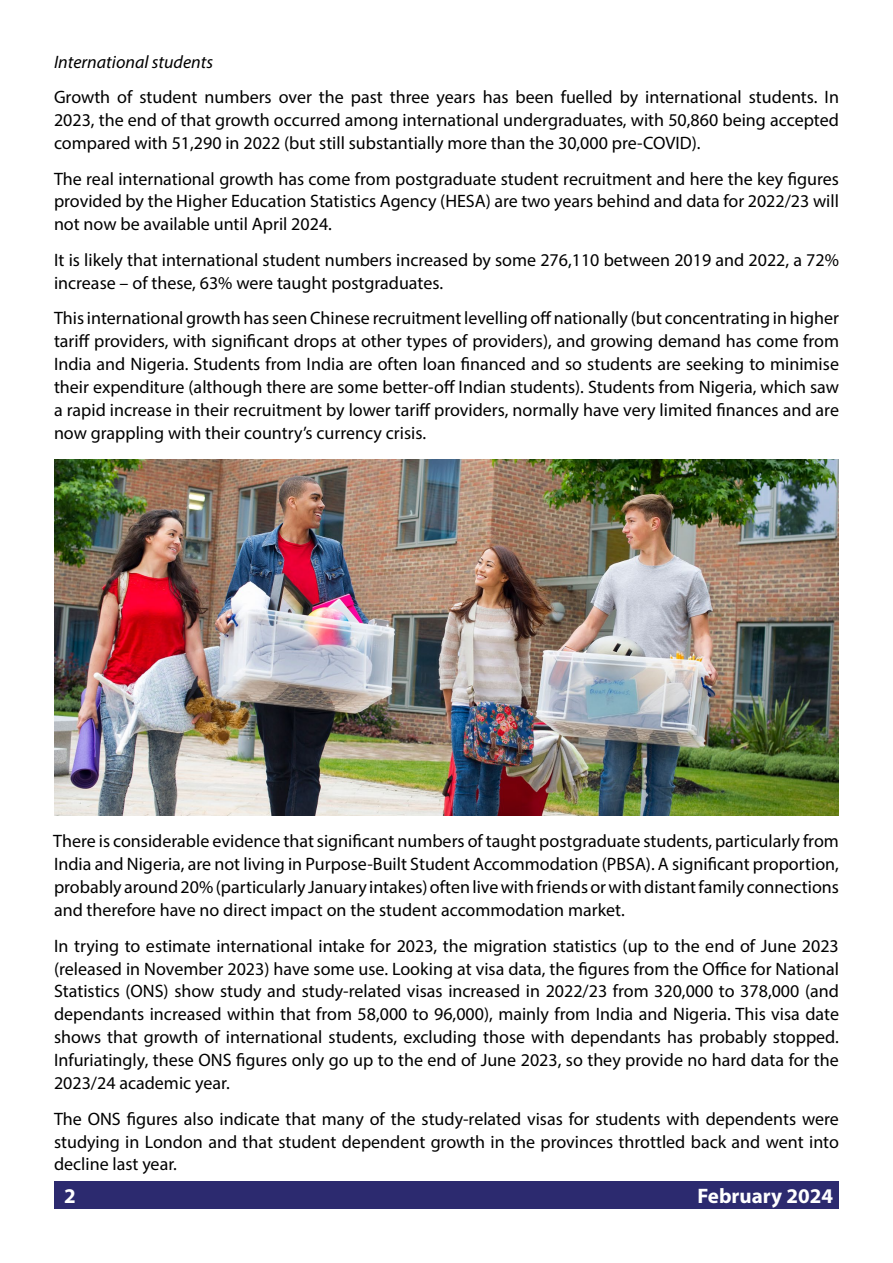
<style>
.page{position:relative;width:893px;height:1263px;background:#fff}
.page>*{position:absolute;margin:0;border:0;box-sizing:border-box;transform-origin:0 0}
.t1{font:700 21px "Myriad Pro";color:#fff}
.t2{font:18px/23px "Myriad Pro";color:#000;text-align:justify}
.t3{font:italic 18px "Myriad Pro";color:#000}
</style>
<div class="page">
<div style="left:54px;top:1182px;width:785px;height:27px;background:#2c2a6f"></div>
<img style="left:54px;top:460px;width:785px;height:355px">
<p class="t3" style="left:54px;top:50px;width:161px">International students</p>
<p class="t2" style="left:54px;top:85px;width:786px">Growth of student numbers over the past three years has been fuelled by international students. In 2023, the end of that growth occurred among international undergraduates, with 50,860 being accepted compared with 51,290 in 2022 (but still substantially more than the 30,000 pre-COVID).</p>
<p class="t2" style="left:54px;top:167px;width:786px">The real international growth has come from postgraduate student recruitment and here the key figures provided by the Higher Education Statistics Agency (HESA) are two years behind and data for 2022/23 will not now be available until April 2024.</p>
<p class="t2" style="left:54px;top:248px;width:786px">It is likely that international student numbers increased by some 276,110 between 2019 and 2022, a 72% increase – of these, 63% were taught postgraduates.</p>
<p class="t2" style="left:54px;top:307px;width:786px">This international growth has seen Chinese recruitment levelling off nationally (but concentrating in higher tariff providers, with significant drops at other types of providers), and growing demand has come from India and Nigeria. Students from India are often loan financed and so students are seeking to minimise their expenditure (although there are some better-off Indian students). Students from Nigeria, which saw a rapid increase in their recruitment by lower tariff providers, normally have very limited finances and are now grappling with their country’s currency crisis.</p>
<p class="t2" style="left:53px;top:830px;width:787px">There is considerable evidence that significant numbers of taught postgraduate students, particularly from India and Nigeria, are not living in Purpose-Built Student Accommodation (PBSA). A significant proportion, probably around 20% (particularly January intakes) often live with friends or with distant family connections and therefore have no direct impact on the student accommodation market.</p>
<p class="t2" style="left:54px;top:934px;width:786px">In trying to estimate international intake for 2023, the migration statistics (up to the end of June 2023 (released in November 2023) have some use. Looking at visa data, the figures from the Office for National Statistics (ONS) show study and study-related visas increased in 2022/23 from 320,000 to 378,000 (and dependants increased within that from 58,000 to 96,000), mainly from India and Nigeria. This visa date shows that growth of international students, excluding those with dependants has probably stopped.<br>Infuriatingly, these ONS figures only go up to the end of June 2023, so they provide no hard data for the 2023/24 academic year.</p>
<p class="t2" style="left:54px;top:1107px;width:786px">The ONS figures also indicate that many of the study-related visas for students with dependents were studying in London and that student dependent growth in the provinces throttled back and went into decline last year.</p>
<p class="t1" style="left:64px;top:1182px;width:13px">2</p>
<p class="t1" style="left:697px;top:1182px;width:137px">February 2024</p>
</div>
